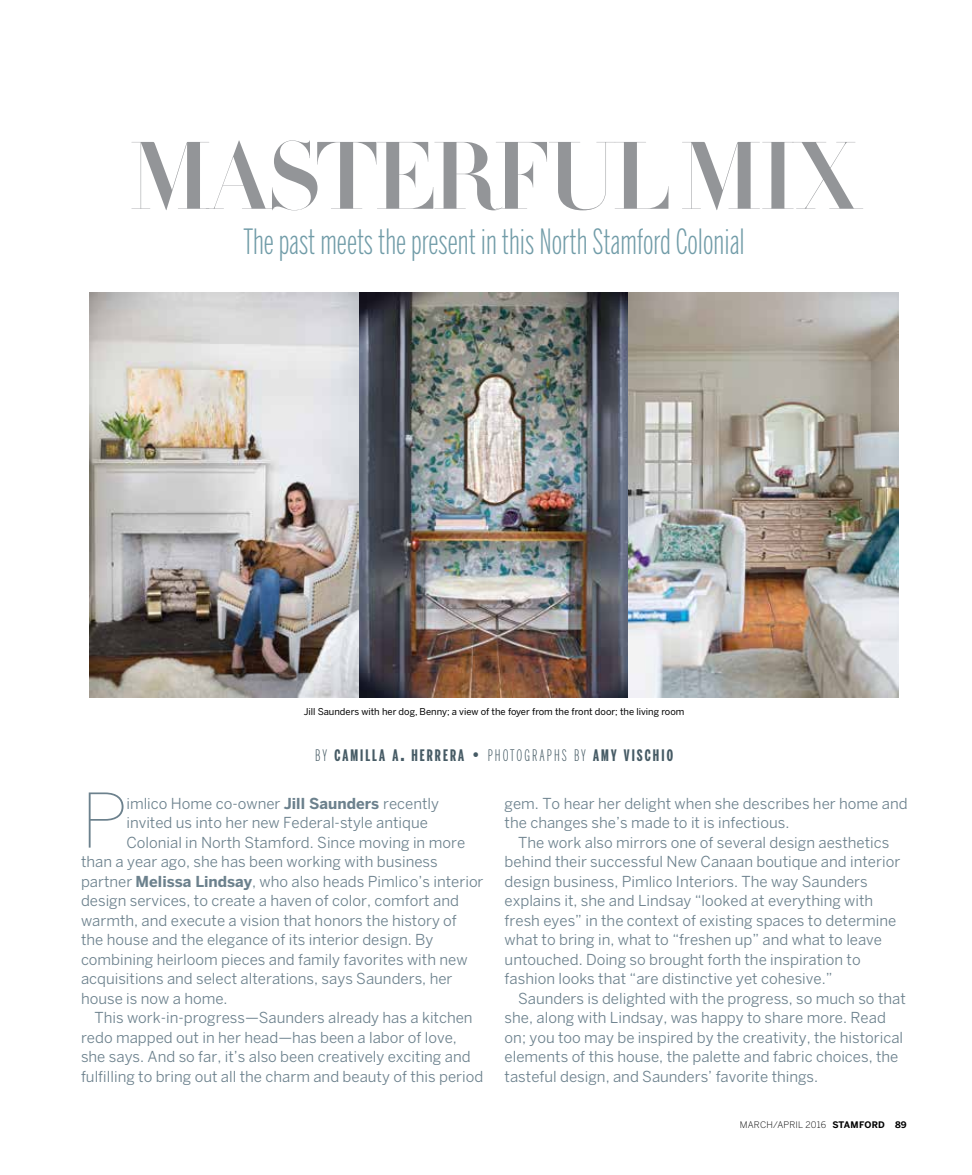
<style>
.page{position:relative;width:972px;height:1175px;background:#fff}
.page>*{position:absolute;margin:0;border:0;box-sizing:border-box;transform-origin:0 0}
.t1{font:94.2px "Didot HTF B96 Bold";letter-spacing:-.05em;color:#939598}
.t2{font:100 74.4px "Benton Sans";color:#6c818d}
.t3{font:300 34.5px "Benton Sans Extra Comp";color:#719ca8}
.t4{font:700 15.75px "Benton Sans Extra Comp";letter-spacing:.135em;color:#465b65}
.t5{font:15px/19.5px "Benton Sans";color:#6c818d}
.t6{font:9.3px "Benton Sans";color:#000}
.t7{font:300 9px "Benton Sans";letter-spacing:.025em;color:#000}
.s1{font-weight:300}
.s2{font-size:21px}
.s3{font-weight:700}
</style>
<div class="page">
<img style="left:89px;top:293px;width:809px;height:405px">
<h1 class="t1" style="left:128px;top:116px;width:733px">MASTERFUL MIX</h1>
<h3 class="t3" style="left:243px;top:222px;width:503px">The past meets the present in this North Stamford Colonial</h3>
<p class="t6" style="left:304px;top:706px;width:382px">Jill Saunders with her dog, Benny; a view of the foyer from the front door; the living room</p>
<p class="t4" style="left:315px;top:746px;width:359px"><span class="s1">BY</span> CAMILLA A<span class="s2">.</span> HERRERA <span class="s2">•</span> <span class="s1">PHOTOGRAPHS BY</span> AMY VISCHIO</p>
<h2 class="t2" style="left:81px;top:777px;width:47px">P</h2>
<p class="t5" style="left:126px;top:793px;width:314px">imlico Home co-owner <span class="s3">Jill Saunders</span> recently</p>
<p class="t5" style="left:126px;top:812px;width:303px">invited us into her new Federal-style antique</p>
<p class="t5" style="left:126px;top:832px;width:340px">Colonial in North Stamford. Since moving in more</p>
<p class="t5" style="left:81px;top:851px;width:358px">than a year ago, she has been working with business</p>
<p class="t5" style="left:81px;top:871px;width:404px">partner <span class="s3">Melissa Lindsay</span>, who also heads Pimlico’s interior</p>
<p class="t5" style="left:81px;top:890px;width:379px">design services, to create a haven of color, comfort and</p>
<p class="t5" style="left:81px;top:910px;width:377px">warmth, and execute a vision that honors the history of</p>
<p class="t5" style="left:81px;top:929px;width:354px">the house and the elegance of its interior design. By</p>
<p class="t5" style="left:81px;top:949px;width:388px">combining heirloom pieces and family favorites with new</p>
<p class="t5" style="left:81px;top:968px;width:373px">acquisitions and select alterations, says Saunders, her</p>
<p class="t5" style="left:81px;top:988px;width:148px">house is now a home.</p>
<p class="t5" style="left:95px;top:1007px;width:380px">This work-in-progress—Saunders already has a kitchen</p>
<p class="t5" style="left:81px;top:1027px;width:377px">redo mapped out in her head—has been a labor of love,</p>
<p class="t5" style="left:81px;top:1046px;width:391px">she says. And so far, it’s also been creatively exciting and</p>
<p class="t5" style="left:81px;top:1066px;width:404px">fulfilling to bring out all the charm and beauty of this period</p>
<p class="t5" style="left:505px;top:793px;width:405px">gem. To hear her delight when she describes her home and the changes she’s made to it is infectious.</p>
<p class="t5" style="left:505px;top:832px;width:397px;text-indent:14px">The work also mirrors one of several design aesthetics behind their successful New Canaan boutique and interior design business, Pimlico Interiors. The way Saunders explains it, she and Lindsay “looked at everything with fresh eyes” in the context of existing spaces to determine what to bring in, what to “freshen up” and what to leave untouched. Doing so brought forth the inspiration to fashion looks that “are distinctive yet cohesive.”</p>
<p class="t5" style="left:505px;top:988px;width:403px;text-indent:14px">Saunders is delighted with the progress, so much so that she, along with Lindsay, was happy to share more. Read on; you too may be inspired by the creativity, the historical elements of this house, the palette and fabric choices, the tasteful design, and Saunders’ favorite things.</p>
<p class="t7" style="left:740px;top:1119px;width:168px">MARCH/APRIL 2016 <span class="s3">STAMFORD 89</span></p>
</div>
